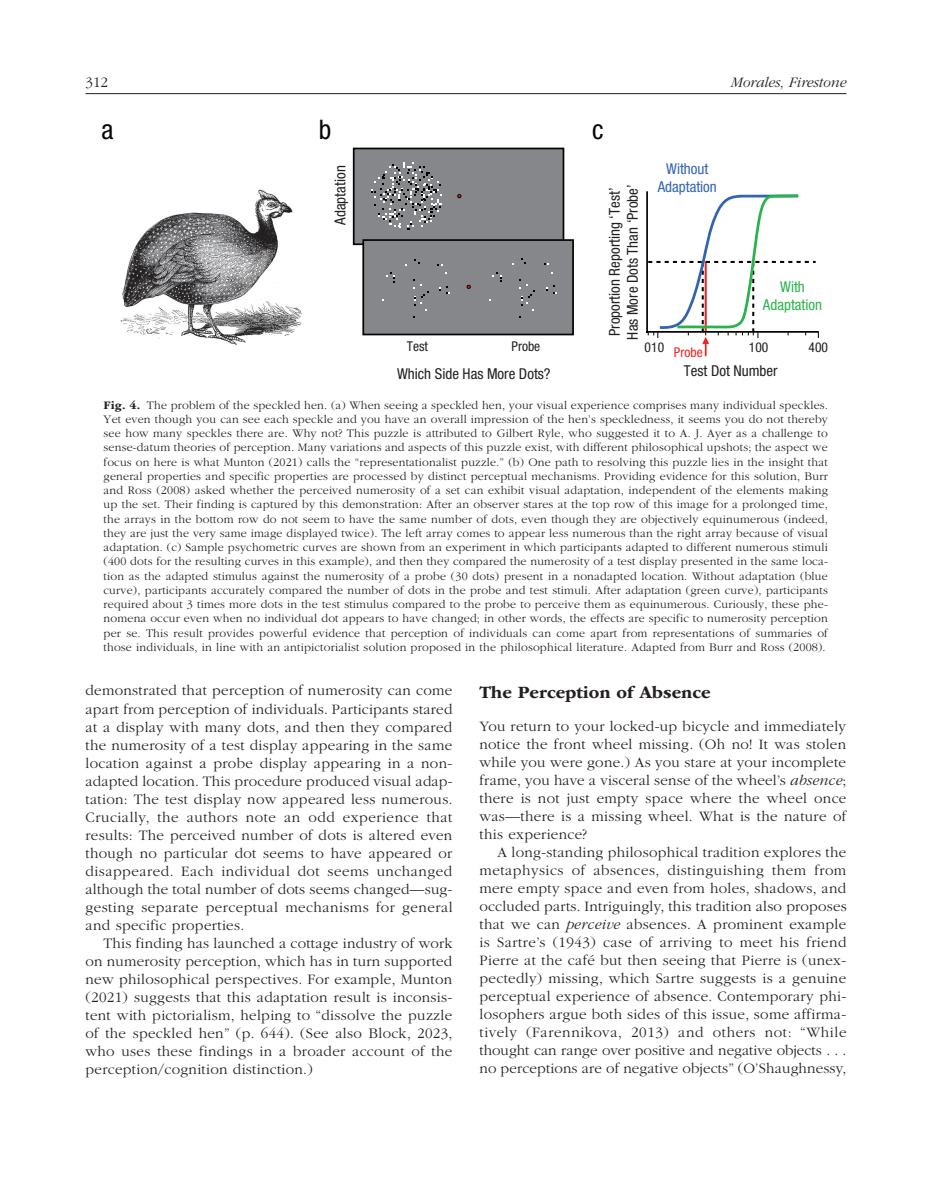
<style>
.page{position:relative;width:932px;height:1202px;background:#fff}
.page>*{position:absolute;margin:0;border:0;box-sizing:border-box;transform-origin:0 0}
.t1{font:condensed 27px "Helvetica Neue LT Std";color:#040503}
.t2{font:700 18px "ITC Garamond Std";color:#231f20}
.t3{font:300 15px "ITC Garamond Std";letter-spacing:.02em;color:#231f20}
.t4{font:condensed 15px/18px "Helvetica Neue LT Std";color:#231f20}
.t5{font:300 15px "ITC Garamond Std";color:#231f20}
.t6{font:300 15px "ITC Garamond Std";letter-spacing:.04em;color:#231f20}
.t7{font:italic 300 15px "ITC Garamond Std";color:#231f20}
.t8{font:condensed 15px/18px "Helvetica Neue LT Std";color:#3264b0;text-align:center}
.t9{font:condensed 15px/18px "Helvetica Neue LT Std";color:#2ab34b;text-align:center}
.t10{font:condensed 13.5px "Helvetica Neue LT Std";color:#231f20}
.t11{font:condensed 13.5px "Helvetica Neue LT Std";color:#ed2323}
.t12{font:300 12px/14.2px "ITC Garamond Std";letter-spacing:.015em;color:#231f20;text-align:justify}
.s1{font-weight:700}
.s2{font-style:italic}
</style>
<div class="page">
<hr style="left:86px;top:93px;width:760px;height:1px;background:#231f20">
<img style="left:120px;top:189px;width:182px;height:156px">
<div style="left:354px;top:148px;width:209px;height:96px;background:#86878b"></div>
<svg style="left:371px;top:162px;width:71px;height:68px"></svg>
<svg style="left:457px;top:194px;width:4px;height:4px"></svg>
<div style="left:353px;top:148px;width:211px;height:97px;border:2px solid #040503"></div>
<div style="left:363px;top:240px;width:210px;height:94px;background:#86878b"></div>
<svg style="left:439px;top:286px;width:11px;height:8px"></svg>
<svg style="left:386px;top:272px;width:9px;height:10px"></svg>
<svg style="left:413px;top:279px;width:15px;height:39px"></svg>
<svg style="left:492px;top:272px;width:9px;height:10px"></svg>
<svg style="left:519px;top:279px;width:16px;height:38px"></svg>
<svg style="left:466px;top:285px;width:4px;height:4px"></svg>
<div style="left:362px;top:239px;width:212px;height:96px;border:2px solid #040503"></div>
<hr style="left:646px;top:191px;width:2px;height:141px;background:#040503">
<hr style="left:646px;top:331px;width:172px;height:2px;background:#040503">
<svg style="left:647px;top:191px;width:171px;height:165px"></svg>
<p class="t3" style="left:86px;top:74px;width:24px">312</p>
<p class="t7" style="left:730px;top:74px;width:117px">Morales, Firestone</p>
<p class="t1" style="left:101px;top:114px;width:13px">a</p>
<p class="t1" style="left:319px;top:114px;width:14px">b</p>
<p class="t1" style="left:592px;top:114px;width:13px">c</p>
<p class="t4" style="left:331px;top:225px;width:61px;rotate:-90deg">Adaptation</p>
<p class="t4" style="left:605px;top:339px;width:157px;rotate:-90deg">Proportion Reporting ‘Test’<br>Has More Dots Than ‘Probe’</p>
<p class="t8" style="left:657px;top:160px;width:61px">Without<br>Adaptation</p>
<p class="t9" style="left:763px;top:278px;width:61px">With<br>Adaptation</p>
<p class="t10" style="left:407px;top:338px;width:23px">Test</p>
<p class="t10" style="left:511px;top:338px;width:30px">Probe</p>
<p class="t10" style="left:644px;top:340px;width:21px">010</p>
<p class="t10" style="left:749px;top:340px;width:21px">100</p>
<p class="t10" style="left:808px;top:340px;width:21px">400</p>
<p class="t4" style="left:397px;top:365px;width:155px">Which Side Has More Dots?</p>
<p class="t11" style="left:674px;top:344px;width:30px">Probe</p>
<p class="t4" style="left:683px;top:361px;width:95px">Test Dot Number</p>
<p class="t12" style="left:104px;top:398px;width:726px"><span class="s1">Fig. 4.</span> The problem of the speckled hen. (a) When seeing a speckled hen, your visual experience comprises many individual speckles.<br>Yet even though you can see each speckle and you have an overall impression of the hen’s speckledness, it seems you do not thereby see how many speckles there are. Why not? This puzzle is attributed to Gilbert Ryle, who suggested it to A. J. Ayer as a challenge to sense-datum theories of perception. Many variations and aspects of this puzzle exist, with different philosophical upshots; the aspect we focus on here is what Munton (2021) calls the “representationalist puzzle.” (b) One path to resolving this puzzle lies in the insight that general properties and specific properties are processed by distinct perceptual mechanisms. Providing evidence for this solution, Burr and Ross (2008) asked whether the perceived numerosity of a set can exhibit visual adaptation, independent of the elements making up the set. Their finding is captured by this demonstration: After an observer stares at the top row of this image for a prolonged time, the arrays in the bottom row do not seem to have the same number of dots, even though they are objectively equinumerous (indeed, they are just the very same image displayed twice). The left array comes to appear less numerous than the right array because of visual adaptation. (c) Sample psychometric curves are shown from an experiment in which participants adapted to different numerous stimuli (400 dots for the resulting curves in this example), and then they compared the numerosity of a test display presented in the same loca&shy;tion as the adapted stimulus against the numerosity of a probe (30 dots) present in a nonadapted location. Without adaptation (blue curve), participants accurately compared the number of dots in the probe and test stimuli. After adaptation (green curve), participants required about 3 times more dots in the test stimulus compared to the probe to perceive them as equinumerous. Curiously, these phe&shy;nomena occur even when no individual dot appears to have changed; in other words, the effects are specific to numerosity perception per se. This result provides powerful evidence that perception of individuals can come apart from representations of summaries of those individuals, in line with an antipictorialist solution proposed in the philosophical literature. Adapted from Burr and Ross (2008).</p>
<p class="t3" style="left:86px;top:682px;width:368px">demonstrated that perception of numerosity can come</p>
<p class="t3" style="left:86px;top:700px;width:368px">apart from perception of individuals. Participants stared</p>
<p class="t3" style="left:86px;top:718px;width:368px">at a display with many dots, and then they compared</p>
<p class="t3" style="left:86px;top:736px;width:368px">the numerosity of a test display appearing in the same</p>
<p class="t3" style="left:86px;top:754px;width:368px">location against a probe display appearing in a non-</p>
<p class="t3" style="left:86px;top:772px;width:368px">adapted location. This procedure produced visual adap-</p>
<p class="t3" style="left:86px;top:790px;width:368px">tation: The test display now appeared less numerous.</p>
<p class="t3" style="left:86px;top:808px;width:368px">Crucially, the authors note an odd experience that</p>
<p class="t3" style="left:86px;top:826px;width:368px">results: The perceived number of dots is altered even</p>
<p class="t3" style="left:86px;top:844px;width:368px">though no particular dot seems to have appeared or</p>
<p class="t3" style="left:86px;top:862px;width:368px">disappeared. Each individual dot seems unchanged</p>
<p class="t3" style="left:86px;top:880px;width:368px">although the total number of dots seems changed—sug-</p>
<p class="t3" style="left:86px;top:898px;width:368px">gesting separate perceptual mechanisms for general</p>
<p class="t3" style="left:86px;top:916px;width:160px">and specific properties.</p>
<p class="t3" style="left:104px;top:934px;width:350px">This finding has launched a cottage industry of work</p>
<p class="t3" style="left:86px;top:952px;width:368px">on numerosity perception, which has in turn supported</p>
<p class="t3" style="left:86px;top:970px;width:368px">new philosophical perspectives. For example, Munton</p>
<p class="t3" style="left:86px;top:988px;width:368px">(2021) suggests that this adaptation result is inconsis-</p>
<p class="t3" style="left:86px;top:1006px;width:368px">tent with pictorialism, helping to “dissolve the puzzle</p>
<p class="t3" style="left:86px;top:1024px;width:368px">of the speckled hen” (p. 644). (See also Block, 2023,</p>
<p class="t3" style="left:86px;top:1042px;width:368px">who uses these findings in a broader account of the</p>
<p class="t3" style="left:86px;top:1060px;width:229px">perception/cognition distinction.)</p>
<p class="t2" style="left:479px;top:681px;width:232px">The Perception of Absence</p>
<p class="t3" style="left:479px;top:718px;width:368px">You return to your locked-up bicycle and immediately</p>
<p class="t3" style="left:479px;top:736px;width:368px">notice the front wheel missing. (Oh no! It was stolen</p>
<p class="t3" style="left:479px;top:754px;width:368px">while you were gone.) As you stare at your incomplete</p>
<p class="t3" style="left:479px;top:772px;width:368px">frame, you have a visceral sense of the wheel’s <span class="s2">absence</span>;</p>
<p class="t3" style="left:479px;top:790px;width:368px">there is not just empty space where the wheel once</p>
<p class="t3" style="left:479px;top:808px;width:368px">was—there is a missing wheel. What is the nature of</p>
<p class="t3" style="left:479px;top:826px;width:109px">this experience?</p>
<p class="t3" style="left:497px;top:844px;width:350px">A long-standing philosophical tradition explores the</p>
<p class="t3" style="left:479px;top:862px;width:368px">metaphysics of absences, distinguishing them from</p>
<p class="t3" style="left:479px;top:880px;width:368px">mere empty space and even from holes, shadows, and</p>
<p class="t3" style="left:479px;top:898px;width:369px">occluded parts. Intriguingly, this tradition also proposes</p>
<p class="t3" style="left:479px;top:916px;width:368px">that we can <span class="s2">perceive</span> absences. A prominent example</p>
<p class="t3" style="left:479px;top:934px;width:368px">is Sartre’s (1943) case of arriving to meet his friend</p>
<p class="t3" style="left:479px;top:952px;width:368px">Pierre at the café but then seeing that Pierre is (unex-</p>
<p class="t3" style="left:479px;top:970px;width:368px">pectedly) missing, which Sartre suggests is a genuine</p>
<p class="t3" style="left:479px;top:988px;width:368px">perceptual experience of absence. Contemporary phi-</p>
<p class="t3" style="left:479px;top:1006px;width:368px">losophers argue both sides of this issue, some affirma-</p>
<p class="t6" style="left:479px;top:1024px;width:368px">tively (Farennikova, 2013) and others not: “While</p>
<p class="t5" style="left:479px;top:1042px;width:368px">thought can range over positive and negative objects . . .</p>
<p class="t3" style="left:479px;top:1060px;width:368px">no perceptions are of negative objects” (O’Shaughnessy,</p>
</div>
